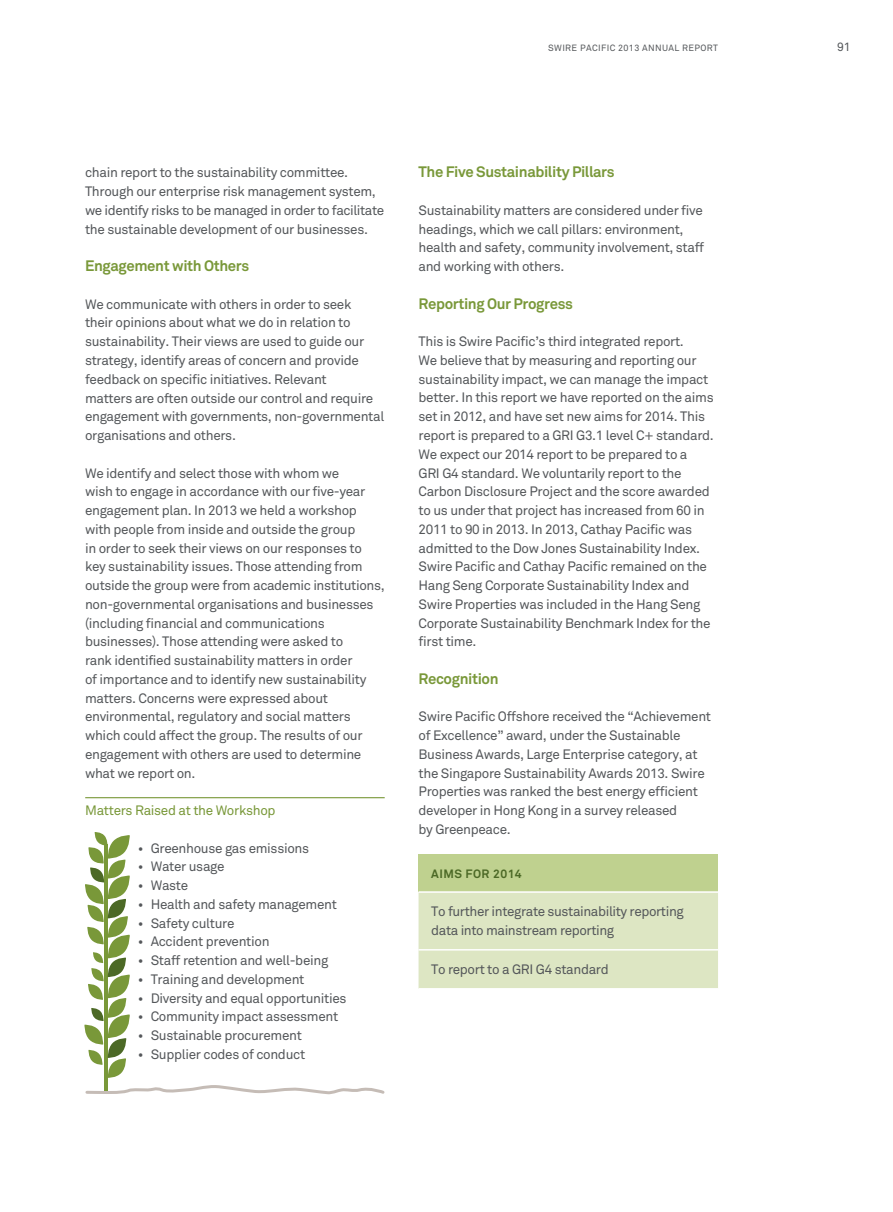
<style>
.page{position:relative;width:893px;height:1212px;background:#fff}
.page>*{position:absolute;margin:0;border:0;box-sizing:border-box;transform-origin:0 0}
.t1{font:700 15px "Akkurat Pro";letter-spacing:-.025em;color:#799839}
.t2{font:13.5px/18.8px "Akkurat Pro";letter-spacing:-.025em;color:#54575a}
.t3{font:13.5px "Akkurat Pro";letter-spacing:-.025em;color:#799839}
.t4{font:700 12px "Akkurat Pro";letter-spacing:.04em;color:#4c6926}
.t5{font:12px "Akkurat Pro";color:#54575a}
.t6{font:9px "Akkurat Pro";letter-spacing:.04em;color:#54575a}
</style>
<div class="page">
<div style="left:419px;top:854px;width:299px;height:38px;background:#bfd18f"></div>
<div style="left:419px;top:893px;width:299px;height:95px;background:#dde6c3"></div>
<hr style="left:419px;top:891px;width:299px;height:2px;background:#fff">
<hr style="left:419px;top:949px;width:299px;height:1px;background:#fff">
<hr style="left:85px;top:797px;width:300px;height:1px;background:#799839">
<hr style="left:104px;top:844px;width:3px;height:247px;background:#799839">
<svg style="left:84px;top:832px;width:46px;height:246px"></svg>
<svg style="left:85px;top:1084px;width:300px;height:11px"></svg>
<p class="t6" style="left:548px;top:43px;width:171px">SWIRE PACIFIC 2013 ANNUAL REPORT</p>
<p class="t5" style="left:837px;top:40px;width:15px">91</p>
<p class="t2" style="left:85px;top:164px;width:301px">chain report to the sustainability committee.<br>Through our enterprise risk management system, we identify risks to be managed in order to facilitate the sustainable development of our businesses.</p>
<p class="t1" style="left:85px;top:257px;width:166px">Engagement with Others</p>
<p class="t2" style="left:85px;top:295px;width:301px">We communicate with others in order to seek<br>their opinions about what we do in relation to sustainability. Their views are used to guide our strategy, identify areas of concern and provide feedback on specific initiatives. Relevant<br>matters are often outside our control and require engagement with governments, non-governmental organisations and others.</p>
<p class="t2" style="left:85px;top:464px;width:301px">We identify and select those with whom we<br>wish to engage in accordance with our five-year engagement plan. I n 2013 we held a workshop with people from inside and outside the group<br>in order to seek their views on our responses to key sustainability issues. Those attending from outside the group were from academic institutions, non-governmental organisations and businesses (including financial and communications businesses). Those attending were asked to<br>rank identified sustainability matters in order<br>of importance and to identify new sustainability matters. Concerns were expressed about environmental, regulatory and social matters which could affect the group. The results of our engagement with others are used to determine what we report on.</p>
<p class="t3" style="left:85px;top:802px;width:192px">Matters Raised at the Workshop</p>
<p class="t2" style="left:138px;top:839px;width:173px">• Greenhouse gas emissions</p>
<p class="t2" style="left:138px;top:857px;width:88px">• Water usage</p>
<p class="t2" style="left:138px;top:876px;width:52px">• Waste</p>
<p class="t2" style="left:138px;top:895px;width:201px">• Health and safety management</p>
<p class="t2" style="left:138px;top:914px;width:98px">• Safety culture</p>
<p class="t2" style="left:138px;top:932px;width:133px">• Accident prevention</p>
<p class="t2" style="left:138px;top:951px;width:192px">• Staff retention and well-being</p>
<p class="t2" style="left:138px;top:970px;width:168px">• Training and development</p>
<p class="t2" style="left:138px;top:989px;width:210px">• Diversity and equal opportunities</p>
<p class="t2" style="left:138px;top:1007px;width:202px">• Community impact assessment</p>
<p class="t2" style="left:138px;top:1026px;width:165px">• Sustainable procurement</p>
<p class="t2" style="left:138px;top:1045px;width:169px">• Supplier codes of conduct</p>
<p class="t1" style="left:419px;top:163px;width:198px">The Five Sustainability Pillars</p>
<p class="t2" style="left:419px;top:201px;width:287px">Sustainability matters are considered under five headings, which we call pillars: environment, health and safety, community involvement, staff and working with others.</p>
<p class="t1" style="left:419px;top:294px;width:156px">Reporting Our Progress</p>
<p class="t2" style="left:419px;top:332px;width:297px">This is Swire Pacific’s third integrated report.<br>We believe that by measuring and reporting our sustainability impact, we can manage the impact better. I n this report we have reported on the aims set in 2012, and have set new aims for 2014. This report is prepared to a GRI</p>
<p class="t2" style="left:419px;top:426px;width:297px;text-indent:158px">G3.1 level C+ standard.<br>We expect our 2014 report to be prepared to a<br>GRI</p>
<p class="t2" style="left:419px;top:464px;width:294px;text-indent:24px">G4 standard. We voluntarily report to the Carbon Disclosure Project and the score awarded to us under that project has increased from 60 in 2011 to 90 in 2013. I n 2013, Cathay Pacific was admitted to the Dow Jones Sustainability I ndex.<br>Swire Pacific and Cathay Pacific remained on the Hang Seng Corporate Sustainability I ndex and Swire Properties was included in the Hang Seng Corporate Sustainability Benchmark I ndex for the first time.</p>
<p class="t1" style="left:419px;top:669px;width:82px">Recognition</p>
<p class="t2" style="left:419px;top:707px;width:294px">Swire Pacific Offshore received the “Achievement of Excellence” award, under the Sustainable Business Awards, Large Enterprise category, at the Singapore Sustainability Awards 2013. Swire Properties was ranked the best energy efficient developer in Hong Kong in a survey released<br>by Greenpeace.</p>
<p class="t4" style="left:431px;top:866px;width:17px">Aims</p>
<p class="t4" style="left:466px;top:866px;width:9px">for</p>
<p class="t4" style="left:493px;top:866px;width:30px">2014</p>
<p class="t2" style="left:431px;top:902px;width:254px">To further integrate sustainability reporting data into mainstream reporting</p>
<p class="t2" style="left:431px;top:960px;width:89px">To report to a GRI</p>
<p class="t2" style="left:536px;top:960px;width:74px">G4 standard</p>
</div>
